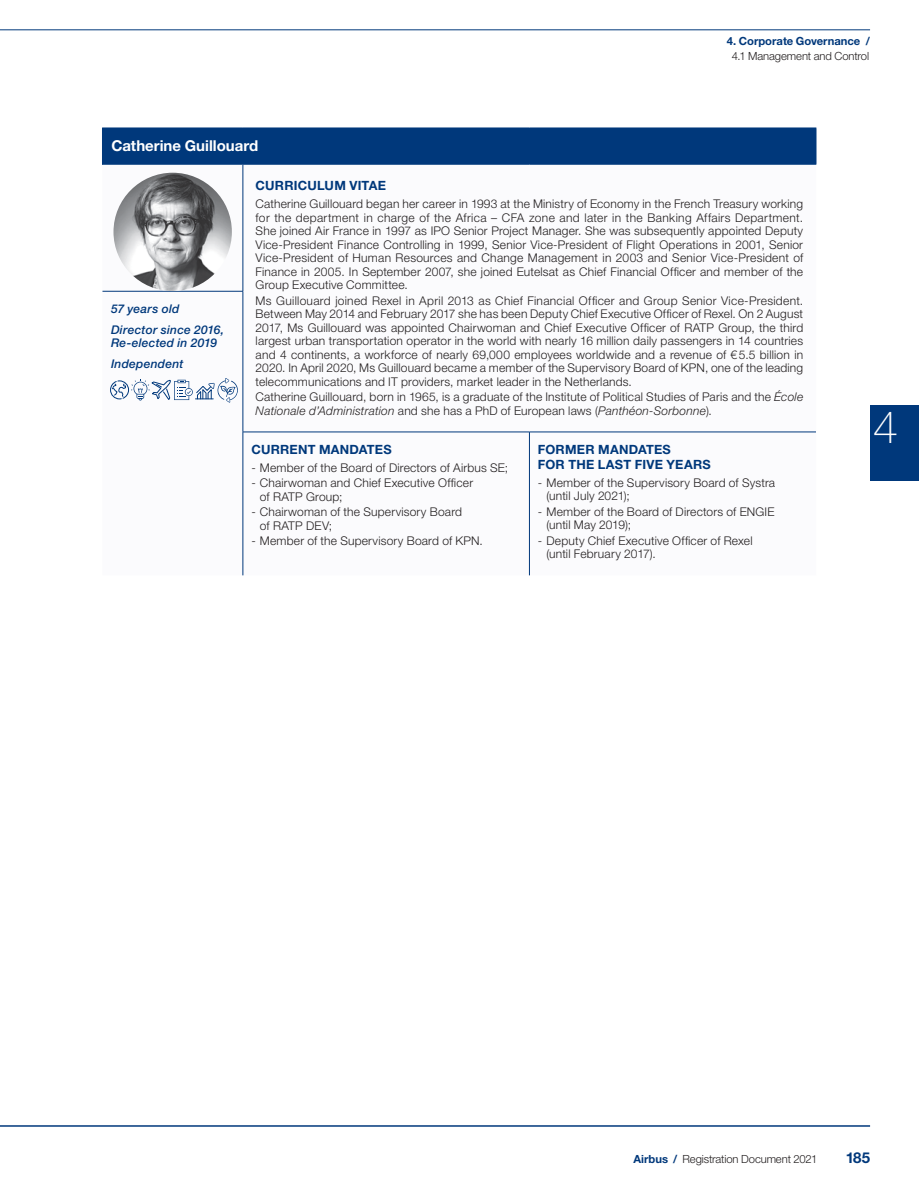
<style>
.page{position:relative;width:919px;height:1191px;background:#fff}
.page>*{position:absolute;margin:0;border:0;box-sizing:border-box;transform-origin:0 0}
.t1{font:100 45px "Helvetica Neue LT Std";color:#fff}
.t2{font:700 15px "Helvetica Neue LT Std";color:#fff}
.t3{font:700 15px "Helvetica Neue LT Std";color:#00387b}
.t4{font:700 12.75px/15px "Helvetica Neue LT Std";letter-spacing:.015em;color:#00387b}
.t5{font:300 12px/13.5px "Helvetica Neue LT Std";letter-spacing:.015em;color:#231f20}
.t6{font:italic 500 12px/21.3px "Helvetica Neue LT Std";letter-spacing:.02em;color:#00387b}
.t7{font:300 11.25px "Helvetica Neue LT Std";letter-spacing:-.01em;color:#231f20}
.t8{font:700 11.25px "Helvetica Neue LT Std";color:#00387b}
.s1{font-style:italic}
.s2{font-weight:700;color:#00387b}
</style>
<div class="page">
<hr style="left:0;top:30px;width:870px;height:1px;background:#00387b">
<hr style="left:0;top:1125px;width:870px;height:1px;background:#00387b">
<div style="left:870px;top:405px;width:48px;height:75px;background:#00387b"></div>
<div style="left:102px;top:128px;width:713px;height:36px;background:#00387b"></div>
<svg style="left:102px;top:165px;width:713px;height:410px"></svg>
<hr style="left:815px;top:128px;width:1px;height:36px;background:#00387b">
<hr style="left:102px;top:164px;width:141px;height:1px;background:#00387b">
<hr style="left:243px;top:164px;width:286px;height:1px;background:#00387b">
<hr style="left:529px;top:164px;width:287px;height:1px;background:#00387b">
<hr style="left:242px;top:165px;width:1px;height:126px;background:#00387b">
<hr style="left:102px;top:291px;width:141px;height:1px;background:#00387b">
<hr style="left:242px;top:291px;width:1px;height:141px;background:#00387b">
<hr style="left:243px;top:432px;width:286px;height:1px;background:#00387b">
<hr style="left:242px;top:432px;width:1px;height:143px;background:#00387b">
<hr style="left:529px;top:432px;width:286px;height:1px;background:#00387b">
<hr style="left:529px;top:432px;width:1px;height:143px;background:#00387b">
<img style="left:113px;top:173px;width:119px;height:118px;border-radius:59px">
<svg style="left:110px;top:378px;width:128px;height:25px"></svg>
<p class="t8" style="left:726px;top:34px;width:145px">4. Corporate Governance /</p>
<p class="t7" style="left:731px;top:49px;width:139px">4.1 Management and Control</p>
<p class="t2" style="left:111px;top:137px;width:148px">Catherine Guillouard</p>
<p class="t4" style="left:255px;top:178px;width:132px">CURRICULUM VITAE</p>
<p class="t5" style="left:255px;top:197px;width:549px;text-align:justify">Catherine Guillouard began her career in 1993 at the Ministry of Economy in the French Treasury working for the department in charge of the Africa – CFA zone and later in the Banking Affairs Department.<br>She joined Air France in 1997 as IPO Senior Project Manager. She was subsequently appointed Deputy Vice-President Finance Controlling in 1999, Senior Vice-President of Flight Operations in 2001, Senior Vice-President of Human Resources and Change Management in 2003 and Senior Vice-President of Finance in 2005. In September 2007, she joined Eutelsat as Chief Financial Officer and member of the Group Executive Committee.</p>
<p class="t5" style="left:255px;top:293px;width:549px;text-align:justify">Ms Guillouard joined Rexel in April 2013 as Chief Financial Officer and Group Senior Vice-President.<br>Between May 2014 and February 2017 she has been Deputy Chief Executive Officer of Rexel. On 2 August 2017, Ms Guillouard was appointed Chairwoman and Chief Executive Officer of RATP Group, the third largest urban transportation operator in the world with nearly 16 million daily passengers in 14 countries and 4 continents, a workforce of nearly 69,000 employees worldwide and a revenue of €5.5 billion in 2020. In April 2020, Ms Guillouard became a member of the Supervisory Board of KPN, one of the leading telecommunications and IT providers, market leader in the Netherlands.</p>
<p class="t5" style="left:255px;top:390px;width:549px">Catherine Guillouard, born in 1965, is a graduate of the Institute of Political Studies of Paris and the <span class="s1">École<br>Nationale d’Administration</span> and she has a PhD of European laws (<span class="s1">Panthéon-Sorbonne</span>).</p>
<p class="t6" style="left:111px;top:297px;width:115px">57 years old<br>Director since 2016,</p>
<p class="t6" style="left:111px;top:331px;width:108px">Re‑elected in 2019<br>Independent</p>
<p class="t4" style="left:251px;top:441px;width:142px">CURRENT MANDATES</p>
<p class="t5" style="left:251px;top:460px;width:258px">- Member of the Board of Directors of Airbus SE;</p>
<p class="t5" style="left:260px;top:476px;width:215px;text-indent:-9px">- Chairwoman and Chief Executive Officer of RATP Group;</p>
<p class="t5" style="left:260px;top:505px;width:204px;text-indent:-9px">- Chairwoman of the Supervisory Board of RATP DEV;</p>
<p class="t5" style="left:251px;top:534px;width:233px">- Member of the Supervisory Board of KPN.</p>
<p class="t4" style="left:538px;top:441px;width:174px">FORMER MANDATES<br>FOR THE LAST FIVE YEARS</p>
<p class="t5" style="left:546px;top:475px;width:230px;text-indent:-9px">- Member of the Supervisory Board of Systra (until July 2021);</p>
<p class="t5" style="left:546px;top:504px;width:229px;text-indent:-9px">- Member of the Board of Directors of ENGIE (until May 2019);</p>
<p class="t5" style="left:546px;top:533px;width:207px;text-indent:-9px">- Deputy Chief Executive Officer of Rexel (until February 2017).</p>
<h1 class="t1" style="left:873px;top:401px;width:27px">4</h1>
<p class="t7" style="left:633px;top:1152px;width:186px"><span class="s2">Airbus /</span> Registration Document 2021</p>
<p class="t3" style="left:845px;top:1148px;width:26px">185</p>
</div>
